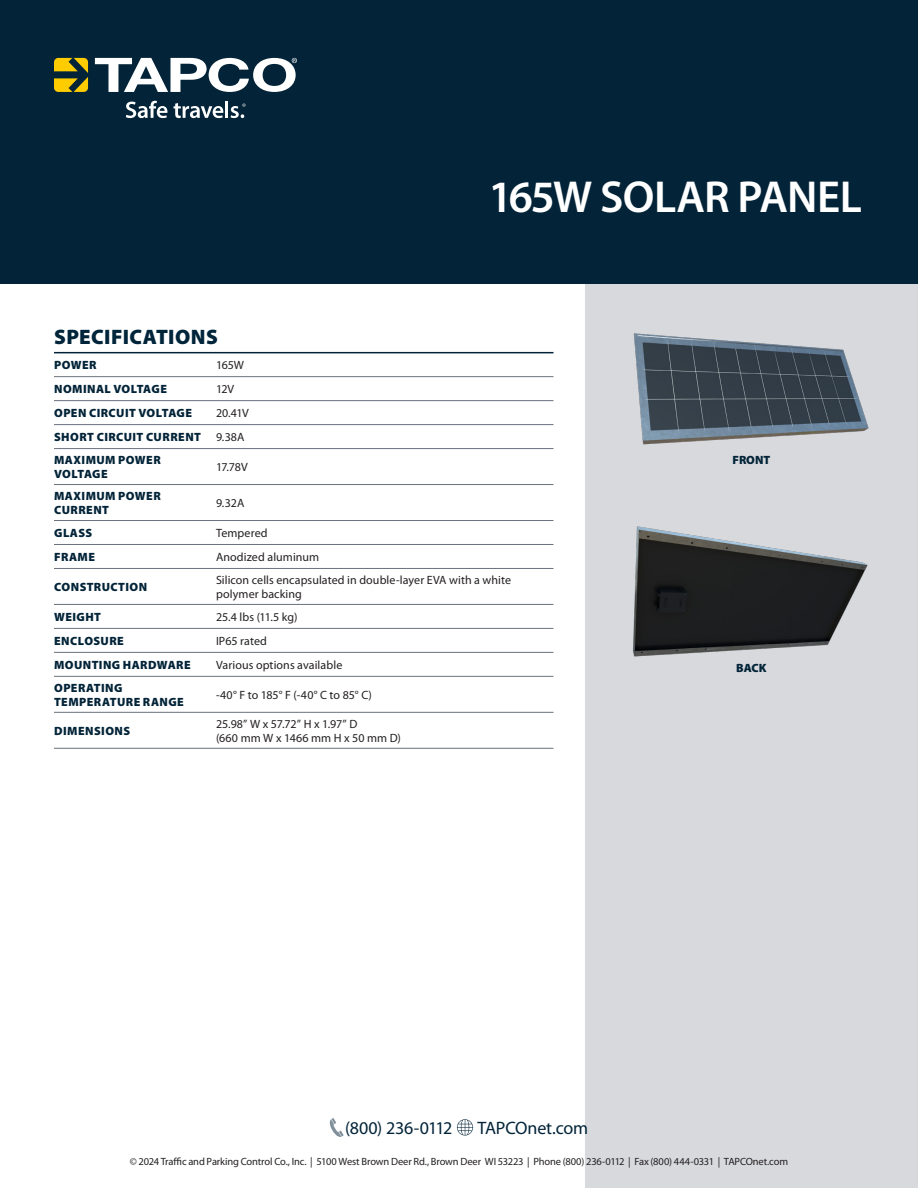
<style>
.page{position:relative;width:918px;height:1188px;background:#fff}
.page>*{position:absolute;margin:0;border:0;box-sizing:border-box;transform-origin:0 0}
.Document_Header{font:600 45px "Myriad Pro";letter-spacing:-.02em;color:#fff}
.Specifications_Header{font:900 21px "Myriad Pro";letter-spacing:.02em;color:#00253a}
.Main_TOC_body{font:18px "Myriad Pro";letter-spacing:-.01em;color:#032438}
.Chart_Body{font:12px/14.4px "Myriad Pro";letter-spacing:.005em;color:#231f20}
.Chart_Header{font:900 12px/14.4px "Myriad Pro";letter-spacing:.035em;color:#032438}
.t1{font:10.5px "Myriad Pro";letter-spacing:-.015em;color:#231f20}
</style>
<div class="page">
<div style="left:585px;top:266px;width:333px;height:922px;background:#d7d9dd"></div>
<img style="left:633px;top:333px;width:236px;height:112px">
<img style="left:633px;top:526px;width:235px;height:131px">
<div style="left:0;top:0;width:918px;height:284px;background:#032438"></div>
<hr style="left:54px;top:352px;width:162px;height:1px;background:#032438">
<hr style="left:216px;top:352px;width:338px;height:1px;background:#032438">
<hr style="left:54px;top:376px;width:162px;height:1px;background:#6a717f">
<hr style="left:216px;top:376px;width:338px;height:1px;background:#6a717f">
<hr style="left:54px;top:400px;width:162px;height:1px;background:#6a717f">
<hr style="left:216px;top:400px;width:338px;height:1px;background:#6a717f">
<hr style="left:54px;top:424px;width:162px;height:1px;background:#6a717f">
<hr style="left:216px;top:424px;width:338px;height:1px;background:#6a717f">
<hr style="left:54px;top:448px;width:162px;height:1px;background:#6a717f">
<hr style="left:216px;top:448px;width:338px;height:1px;background:#6a717f">
<hr style="left:54px;top:484px;width:162px;height:1px;background:#6a717f">
<hr style="left:216px;top:484px;width:338px;height:1px;background:#6a717f">
<hr style="left:54px;top:520px;width:162px;height:1px;background:#6a717f">
<hr style="left:216px;top:520px;width:338px;height:1px;background:#6a717f">
<hr style="left:54px;top:544px;width:162px;height:1px;background:#6a717f">
<hr style="left:216px;top:544px;width:338px;height:1px;background:#6a717f">
<hr style="left:54px;top:568px;width:162px;height:1px;background:#6a717f">
<hr style="left:216px;top:568px;width:338px;height:1px;background:#6a717f">
<hr style="left:54px;top:604px;width:162px;height:1px;background:#6a717f">
<hr style="left:216px;top:604px;width:338px;height:1px;background:#6a717f">
<hr style="left:54px;top:628px;width:162px;height:1px;background:#6a717f">
<hr style="left:216px;top:628px;width:338px;height:1px;background:#6a717f">
<hr style="left:54px;top:652px;width:162px;height:1px;background:#6a717f">
<hr style="left:216px;top:652px;width:338px;height:1px;background:#6a717f">
<hr style="left:54px;top:676px;width:162px;height:1px;background:#6a717f">
<hr style="left:216px;top:676px;width:338px;height:1px;background:#6a717f">
<hr style="left:54px;top:712px;width:162px;height:1px;background:#6a717f">
<hr style="left:216px;top:712px;width:338px;height:1px;background:#6a717f">
<hr style="left:54px;top:748px;width:162px;height:1px;background:#6a717f">
<hr style="left:216px;top:748px;width:338px;height:1px;background:#6a717f">
<svg style="left:54px;top:58px;width:34px;height:34px"></svg>
<svg style="left:126px;top:101px;width:41px;height:17px"></svg>
<svg style="left:95px;top:58px;width:202px;height:34px"></svg>
<svg style="left:174px;top:101px;width:72px;height:17px"></svg>
<svg style="left:329px;top:1118px;width:15px;height:19px"></svg>
<svg style="left:457px;top:1119px;width:16px;height:17px"></svg>
<p class="Document_Header" style="left:489px;top:168px;width:375px">165W SOLAR PANEL</p>
<p class="Specifications_Header" style="left:54px;top:323px;width:165px">SPECIFICATIONS</p>
<p class="Chart_Header" style="left:54px;top:358px;width:44px">POWER</p>
<p class="Chart_Body" style="left:216px;top:358px;width:30px">165W</p>
<p class="Chart_Header" style="left:54px;top:381px;width:114px">NOMINAL VOLTAGE</p>
<p class="Chart_Body" style="left:216px;top:382px;width:20px">12V</p>
<p class="Chart_Header" style="left:54px;top:405px;width:139px">OPEN CIRCUIT VOLTAGE</p>
<p class="Chart_Body" style="left:216px;top:406px;width:34px">20.41V</p>
<p class="Chart_Header" style="left:54px;top:429px;width:148px">SHORT CIRCUIT CURRENT</p>
<p class="Chart_Body" style="left:216px;top:430px;width:30px">9.38A</p>
<p class="Chart_Header" style="left:54px;top:452px;width:108px">MAXIMUM POWER<br>VOLTAGE</p>
<p class="Chart_Body" style="left:216px;top:460px;width:33px">17.78V</p>
<p class="Chart_Header" style="left:54px;top:488px;width:108px">MAXIMUM POWER<br>CURRENT</p>
<p class="Chart_Body" style="left:216px;top:496px;width:30px">9.32A</p>
<p class="Chart_Header" style="left:54px;top:525px;width:40px">GLASS</p>
<p class="Chart_Body" style="left:216px;top:526px;width:53px">Tempered</p>
<p class="Chart_Header" style="left:54px;top:549px;width:42px">FRAME</p>
<p class="Chart_Body" style="left:216px;top:550px;width:105px">Anodized aluminum</p>
<p class="Chart_Header" style="left:54px;top:579px;width:95px">CONSTRUCTION</p>
<p class="Chart_Body" style="left:216px;top:572px;width:297px">Silicon cells encapsulated in double-layer EVA with a white polymer backing</p>
<p class="Chart_Header" style="left:54px;top:609px;width:49px">WEIGHT</p>
<p class="Chart_Body" style="left:216px;top:610px;width:83px">25.4 lbs (11.5 kg)</p>
<p class="Chart_Header" style="left:54px;top:633px;width:71px">ENCLOSURE</p>
<p class="Chart_Body" style="left:216px;top:633px;width:52px">IP65 rated</p>
<p class="Chart_Header" style="left:54px;top:657px;width:138px">MOUNTING HARDWARE</p>
<p class="Chart_Body" style="left:216px;top:657px;width:128px">Various options available</p>
<p class="Chart_Header" style="left:54px;top:680px;width:131px">OPERATING<br>TEMPERATURE RANGE</p>
<p class="Chart_Body" style="left:216px;top:687px;width:157px">-40° F to 185° F (-40° C to 85° C)</p>
<p class="Chart_Header" style="left:54px;top:723px;width:78px">DIMENSIONS</p>
<p class="Chart_Body" style="left:216px;top:716px;width:187px">25.98” W x 57.72” H x 1.97” D<br>(660 mm W x 1466 mm H x 50 mm D)</p>
<p class="Chart_Header" style="left:732px;top:453px;width:39px">FRONT</p>
<p class="Chart_Header" style="left:736px;top:661px;width:32px">BACK</p>
<p class="Main_TOC_body" style="left:345px;top:1117px;width:109px">(800) 236-0112</p>
<p class="Main_TOC_body" style="left:478px;top:1117px;width:112px">TAPCOnet.com</p>
<p class="t1" style="left:130px;top:1155px;width:660px">© 2024 Traffic and Parking Control Co., Inc. | 5100 West Brown Deer Rd., Brown Deer WI 53223 | Phone (800) 236-0112 | Fax (800) 444-0331 | TAPCOnet.com</p>
</div>
